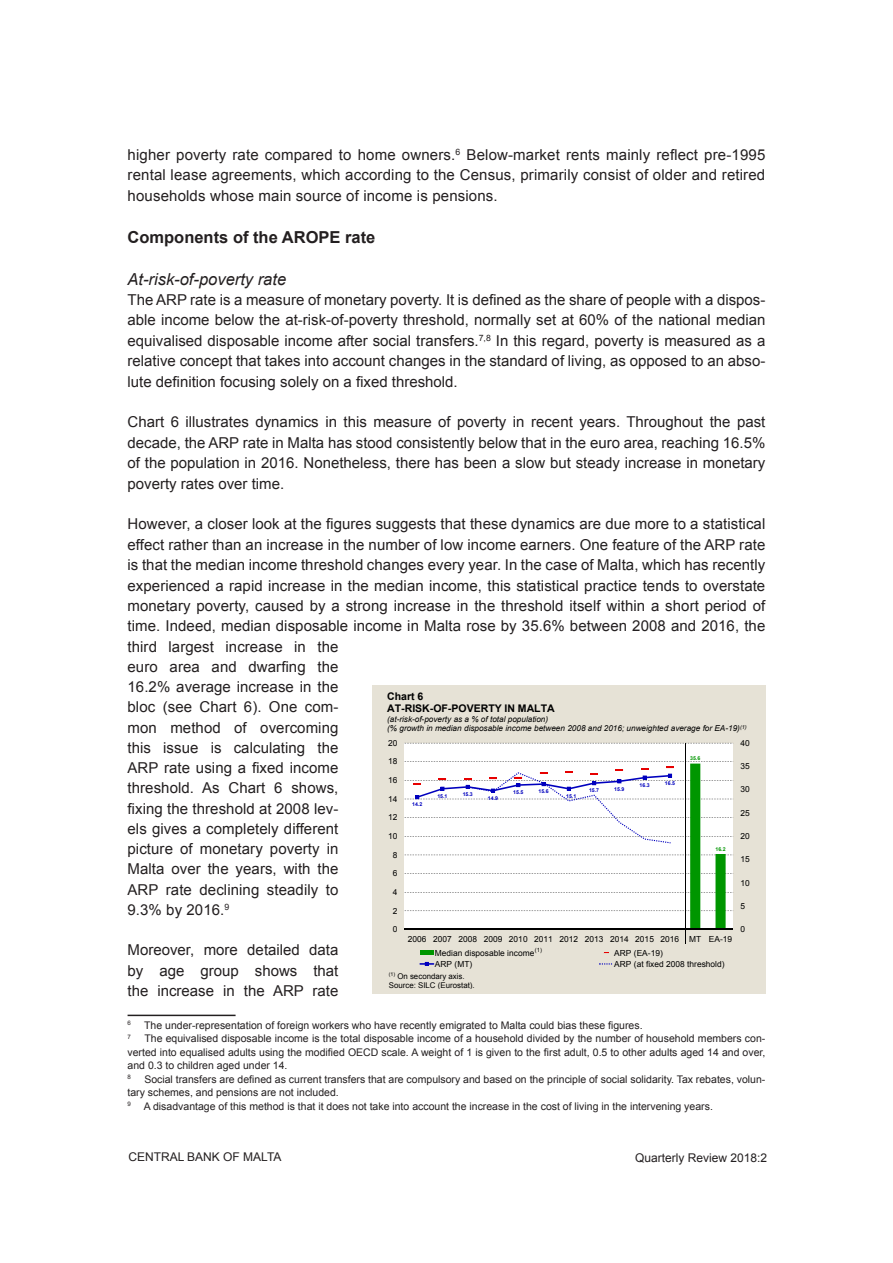
<style>
.page{position:relative;width:893px;height:1263px;background:#fff}
.page>*{position:absolute;margin:0;border:0;box-sizing:border-box;transform-origin:0 0}
.QR_Subhead_Level_1{font:700 16.5px "Arial";color:#231f20}
.QR_Subhead_Level_2{font:italic 16.5px "Arial";color:#231f20}
.QR_Normal_Text{font:15px/20.2px "Arial";letter-spacing:.005em;color:#231f20;text-align:justify}
.t1{font:12px "Arial";color:#231f20}
.QR_Footnote{font:10.5px/13.5px "Arial";color:#231f20;text-align:justify}
.t2{font:700 10.5px/12.1px "Arial";color:#000}
.t3{font:8.4px/13.5px "Arial";color:#000}
.t4{font:italic 8.25px/9.4px "Arial";color:#000}
.t5{font:7.8px "Arial";letter-spacing:.005em;color:#000}
.QR_Footnote-2{font:6.15px "Arial";color:#231f20}
.t6{font:5.85px "Arial";color:#000}
.t7{font:700 5.25px "Arial";color:#0000be}
.t8{font:700 5.25px "Arial";color:#009600}
</style>
<div class="page">
<hr style="left:128px;top:1015px;width:108px;height:1px;background:#231f20">
<div style="left:372px;top:685px;width:394px;height:309px;background:#e6e2d6"></div>
<div style="left:405px;top:743px;width:328px;height:186px;background:#fff"></div>
<svg style="left:405px;top:743px;width:328px;height:168px"></svg>
<svg style="left:690px;top:763px;width:36px;height:166px"></svg>
<hr style="left:405px;top:929px;width:328px;height:1px;background:#000">
<svg style="left:414px;top:766px;width:260px;height:77px"></svg>
<hr style="left:420px;top:951px;width:13px;height:4px;background:#009600">
<svg style="left:419px;top:962px;width:15px;height:4px"></svg>
<hr style="left:685px;top:743px;width:1px;height:201px;background:#000">
<p class="QR_Normal_Text" style="left:128px;top:144px;width:639px">higher poverty rate compared to home owners.<sup>6</sup> Below-market rents mainly reflect pre-1995 rental lease agreements, which according to the Census, primarily consist of older and retired households whose main source of income is pensions.</p>
<p class="QR_Subhead_Level_1" style="left:128px;top:226px;width:249px">Components of the AROPE rate</p>
<p class="QR_Subhead_Level_2" style="left:128px;top:268px;width:160px">At-risk-of-poverty rate</p>
<p class="QR_Normal_Text" style="left:128px;top:290px;width:639px">The ARP rate is a measure of monetary poverty. It is defined as the share of people with a dispos&shy;able income below the at-risk-of-poverty threshold, normally set at 60% of the national median equivalised disposable income after social transfers.<sup>7,8</sup> In this regard, poverty is measured as a relative concept that takes into account changes in the standard of living, as opposed to an abso&shy;lute definition focusing solely on a fixed threshold.</p>
<p class="QR_Normal_Text" style="left:128px;top:412px;width:639px">Chart 6 illustrates dynamics in this measure of poverty in recent years. Throughout the past decade, the ARP rate in Malta has stood consistently below that in the euro area, reaching 16.5% of the population in 2016. Nonetheless, there has been a slow but steady increase in monetary poverty rates over time.</p>
<p class="QR_Normal_Text" style="left:128px;top:514px;width:639px;text-align:left">However, a closer look at the figures suggests that these dynamics are due more to a statistical effect rather than an increase in the number of low income earners. One feature of the ARP rate is that the median income threshold changes every year. In the case of Malta, which has recently experienced a rapid increase in the median income, this statistical practice tends to overstate monetary poverty, caused by a strong increase in the threshold itself within a short period of time. Indeed, median disposable income in Malta rose by 35.6% between 2008 and 2016, the third largest increase in the<br>euro area and dwarfing the<br>16.2% average increase in the<br>bloc (see Chart 6). One com-<br>mon method of overcoming<br>this issue is calculating the<br>ARP rate using a fixed income<br>threshold. As Chart 6 shows,<br>fixing the threshold at 2008 lev-<br>els gives a completely different<br>picture of monetary poverty in<br>Malta over the years, with the<br>ARP rate declining steadily to<br>9.3% by 2016.<sup>9</sup></p>
<p class="QR_Normal_Text" style="left:128px;top:940px;width:212px">Moreover, more detailed data by age group shows that the increase in the ARP rate</p>
<p class="QR_Footnote-2" style="left:128px;top:1019px;width:5px">6</p>
<p class="QR_Footnote" style="left:144px;top:1018px;width:500px">The under-representation of foreign workers who have recently emigrated to Malta could bias these figures.</p>
<p class="QR_Footnote-2" style="left:128px;top:1033px;width:5px">7</p>
<p class="t2" style="left:387px;top:690px;width:169px">Chart 6<br>AT-RISK-OF-POVERTY IN MALTA</p>
<p class="t4" style="left:387px;top:714px;width:361px">(at-risk-of-poverty as a % of total population)<br>(% growth in median disposable income between 2008 and 2016; unweighted average for EA-19)<sup>(1)</sup></p>
<p class="t3" style="left:388px;top:736px;width:11px">20</p>
<p class="t3" style="left:740px;top:736px;width:11px">40</p>
<p class="t8" style="left:690px;top:755px;width:12px">35.6</p>
<p class="t3" style="left:388px;top:755px;width:11px">18</p>
<p class="t3" style="left:740px;top:759px;width:11px">35</p>
<p class="t3" style="left:388px;top:773px;width:11px">16</p>
<p class="t7" style="left:640px;top:781px;width:12px">16.3</p>
<p class="t7" style="left:665px;top:779px;width:12px">16.5</p>
<p class="t3" style="left:740px;top:783px;width:11px">30</p>
<p class="t7" style="left:589px;top:787px;width:12px">15.7</p>
<p class="t7" style="left:614px;top:785px;width:12px">15.9</p>
<p class="t7" style="left:513px;top:789px;width:12px">15.5</p>
<p class="t7" style="left:538px;top:788px;width:12px">15.6</p>
<p class="t7" style="left:437px;top:792px;width:12px">15.1</p>
<p class="t7" style="left:463px;top:791px;width:12px">15.3</p>
<p class="t7" style="left:566px;top:792px;width:12px">15.1</p>
<p class="t3" style="left:388px;top:792px;width:11px">14</p>
<p class="t7" style="left:488px;top:794px;width:12px">14.9</p>
<p class="t7" style="left:412px;top:801px;width:12px">14.2</p>
<p class="t3" style="left:740px;top:806px;width:11px">25</p>
<p class="t3" style="left:388px;top:811px;width:11px">12</p>
<p class="t3" style="left:388px;top:829px;width:11px">10</p>
<p class="t3" style="left:740px;top:829px;width:11px">20</p>
<p class="t8" style="left:715px;top:845px;width:12px">16.2</p>
<p class="t3" style="left:393px;top:848px;width:6px">8</p>
<p class="t3" style="left:740px;top:853px;width:11px">15</p>
<p class="t3" style="left:393px;top:867px;width:6px">6</p>
<p class="t3" style="left:740px;top:876px;width:11px">10</p>
<p class="t3" style="left:393px;top:885px;width:6px">4</p>
<p class="t3" style="left:740px;top:899px;width:6px">5</p>
<p class="t3" style="left:393px;top:904px;width:6px">2</p>
<p class="t3" style="left:393px;top:923px;width:6px">0</p>
<p class="t3" style="left:740px;top:923px;width:6px">0</p>
<p class="t3" style="left:435px;top:932px;width:299px;text-indent:-27px">2006 2007 2008 2009 2010 2011 2012 2013 2014 2015 2016 MT EA-19<br>Median disposable income</p>
<p class="t6" style="left:535px;top:946px;width:9px">(1)</p>
<p class="t3" style="left:614px;top:946px;width:50px">ARP (EA-19)</p>
<p class="t3" style="left:435px;top:957px;width:39px">ARP (MT)</p>
<p class="t3" style="left:614px;top:957px;width:112px">ARP (at fixed 2008 threshold)</p>
<p class="t5" style="left:389px;top:971px;width:77px"><sup>(1)</sup> On secondary axis.</p>
<p class="t5" style="left:389px;top:980px;width:87px">Source: SILC (Eurostat).</p>
<p class="QR_Footnote" style="left:128px;top:1032px;width:639px;text-indent:17px">The equivalised disposable income is the total disposable income of a household divided by the number of household members con&shy;verted into equalised adults using the modified OECD scale. A weight of 1 is given to the first adult, 0.5 to other adults aged 14 and over, and 0.3 to children aged under 14.</p>
<p class="QR_Footnote-2" style="left:128px;top:1073px;width:5px">8</p>
<p class="QR_Footnote" style="left:128px;top:1072px;width:639px;text-indent:17px">Social transfers are defined as current transfers that are compulsory and based on the principle of social solidarity. Tax rebates, volun&shy;tary schemes, and pensions are not included.</p>
<p class="QR_Footnote" style="left:128px;top:1099px;width:587px"><sup>9</sup> A disadvantage of this method is that it does not take into account the increase in the cost of living in the intervening years.</p>
<p class="t1" style="left:128px;top:1149px;width:155px">CENTRAL BANK OF MALTA</p>
<p class="t1" style="left:635px;top:1150px;width:134px">Quarterly Review 2018:2</p>
</div>
